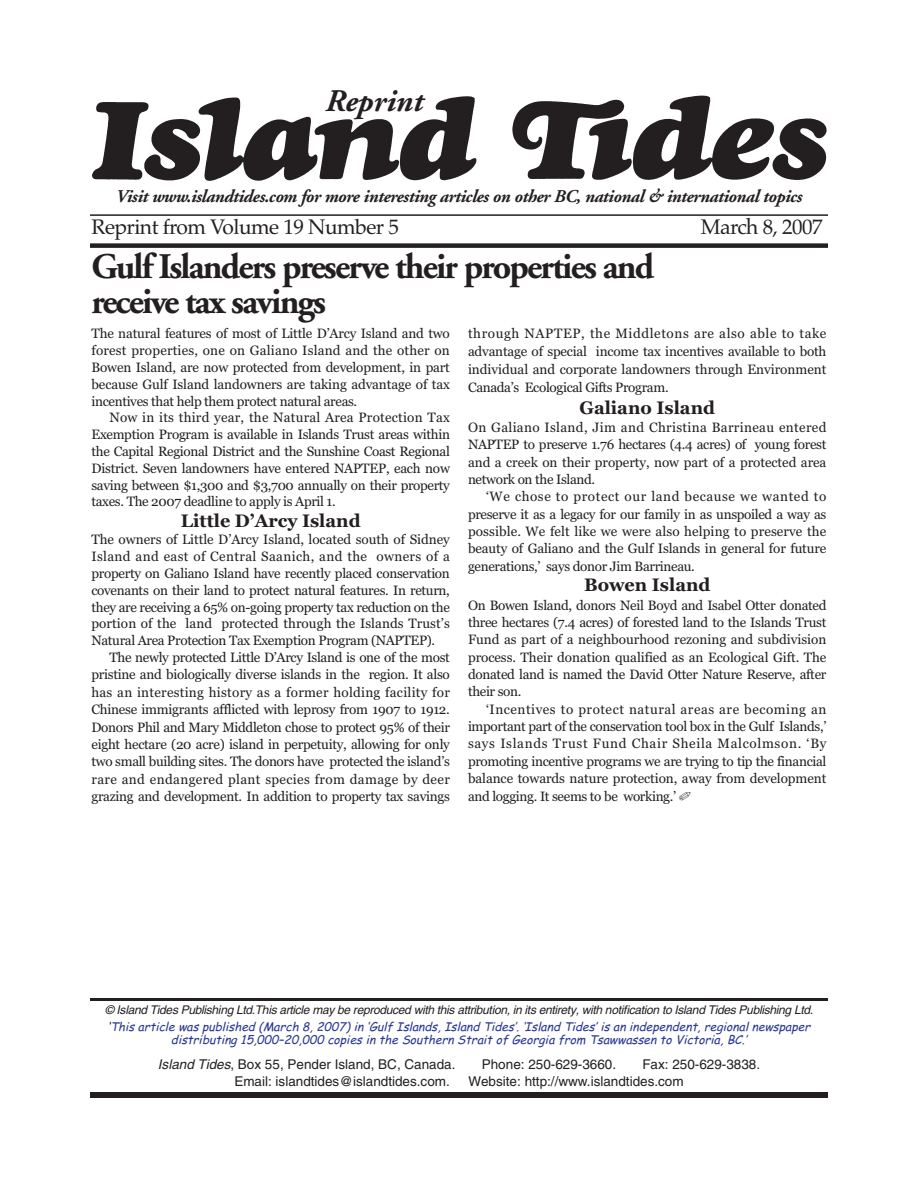
<style>
.page{position:relative;width:918px;height:1188px;background:#fff}
.page>*{position:absolute;margin:0;border:0;box-sizing:border-box;transform-origin:0 0}
.t1{font:700 36px/34.5px "Adobe Garamond";letter-spacing:-.05em;color:#231f20}
.t2{font:italic 700 31.5px "Adobe Garamond";color:#231f20}
.t3{font:21px "Palatino";letter-spacing:-.025em;color:#231f20}
.t4{font:italic 700 18px "Adobe Garamond";letter-spacing:-.025em;color:#231f20}
.t5{font:700 18px "Georgia";color:#231f20}
.t6{font:13.5px/17.4px "Georgia";letter-spacing:-.025em;color:#231f20;text-align:justify}
.t7{font:13.5px "Helvetica";color:#231f20}
.t8{font:italic 12px/13px "Comic Sans MS";color:#293795;text-align:center}
.t9{font:italic 12px "Helvetica";letter-spacing:-.025em;color:#231f20}
.s1{color:#231f20}
.s2{font-style:italic}
</style>
<div class="page">
<hr style="left:90px;top:214px;width:738px;height:2px;background:#231f20">
<div style="left:90px;top:243px;width:738px;height:5px;background:#231f20"></div>
<img style="left:92px;top:95px;width:735px;height:86px">
<hr style="left:90px;top:998px;width:738px;height:3px;background:#231f20">
<div style="left:90px;top:1092px;width:738px;height:6px;background:#231f20"></div>
<h2 class="t2" style="left:326px;top:89px;width:99px">Reprint</h2>
<h3 class="t4" style="left:116px;top:189px;width:688px">Visit www.islandtides.com for more interesting articles on other BC, national &amp; international topics</h3>
<h3 class="t3" style="left:92px;top:214px;width:309px">Reprint from Volume 19 Number 5</h3>
<h3 class="t3" style="left:701px;top:214px;width:123px">March 8, 2007</h3>
<h1 class="t1" style="left:92px;top:253px;width:564px">Gulf Islanders preserve their properties and receive tax savings</h1>
<p class="t6" style="left:92px;top:325px;width:360px;line-height:16.8px">The natural features of most of Little D’Arcy Island and two forest properties, one on Galiano Island and the other on Bowen Island, are now protected from development, in part because Gulf Island landowners are taking advantage of tax incentives that help them protect natural areas.</p>
<p class="t6" style="left:92px;top:409px;width:360px;line-height:16.8px;text-indent:18px">Now in its third year, the Natural Area Protection Tax Exemption Program is available in Islands Trust areas within the Capital Regional District and the Sunshine Coast Regional District. Seven landowners have entered NAPTEP, each now saving between $1,300 and $3,700 annually on their property taxes. The 2007 deadline to apply is April 1.</p>
<h3 class="t5" style="left:181px;top:510px;width:181px">Little D’Arcy Island</h3>
<p class="t6" style="left:92px;top:531px;width:360px;line-height:16.8px">The owners of Little D’Arcy Island, located south of Sidney Island and east of Central Saanich, and the owners of a property on Galiano Island have recently placed conservation covenants on their land to protect natural features. In return, they are receiving a 65% on-going property tax reduction on the portion of the land protected through the Islands Trust’s Natural Area Protection Tax Exemption Program (NAPTEP).</p>
<p class="t6" style="left:92px;top:649px;width:360px;text-indent:18px">The newly protected Little D’Arcy Island is one of the most pristine and biologically diverse islands in the region. It also has an interesting history as a former holding facility for Chinese immigrants afflicted with leprosy from 1907 to 1912.<br>Donors Phil and Mary Middleton chose to protect 95% of their eight hectare (20 acre) island in perpetuity, allowing for only two small building sites. The donors have protected the island’s rare and endangered plant species from damage by deer grazing and development. In addition to property tax savings</p>
<p class="t6" style="left:468px;top:325px;width:360px;line-height:18px">through NAPTEP, the Middletons are also able to take advantage of special income tax incentives available to both individual and corporate landowners through Environment Canada’s Ecological Gifts Program.</p>
<h3 class="t5" style="left:580px;top:397px;width:137px">Galiano Island</h3>
<p class="t6" style="left:468px;top:419px;width:360px">On Galiano Island, Jim and Christina Barrineau entered NAPTEP to preserve 1.76 hectares (4.4 acres) of young forest and a creek on their property, now part of a protected area network on the Island.</p>
<p class="t6" style="left:468px;top:488px;width:360px;text-indent:18px">‘We chose to protect our land because we wanted to preserve it as a legacy for our family in as unspoiled a way as possible. We felt like we were also helping to preserve the beauty of Galiano and the Gulf Islands in general for future generations,’ says donor Jim Barrineau.</p>
<h3 class="t5" style="left:584px;top:575px;width:128px">Bowen Island</h3>
<p class="t6" style="left:468px;top:596px;width:360px">On Bowen Island, donors Neil Boyd and Isabel Otter donated three hectares (7.4 acres) of forested land to the Islands Trust Fund as part of a neighbourhood rezoning and subdivision process. Their donation qualified as an Ecological Gift. The donated land is named the David Otter Nature Reserve, after their son.</p>
<p class="t6" style="left:468px;top:700px;width:360px;text-indent:18px">‘Incentives to protect natural areas are becoming an important part of the conservation tool box in the Gulf Islands,’ says Islands Trust Fund Chair Sheila Malcolmson. ‘By promoting incentive programs we are trying to tip the financial balance towards nature protection, away from development and logging. It seems to be working.’ ✐</p>
<p class="t9" style="left:105px;top:1005px;width:710px">© Island Tides Publishing Ltd.This article may be reproduced with this attribution, in its entirety, with notification to Island Tides Publishing Ltd.</p>
<p class="t8" style="left:108px;top:1020px;width:707px"><span class="s1">‘</span>Thisarticlewaspublished (March 8,2007)in‘GulfIslands,Island Tides’.‘Island Tides’isanindependent,regionalnewspaper distributing15,000–20,000 copiesintheSouthernStraitofGeorgiafrom TsawwassentoVictoria,BC.’</p>
<p class="t7" style="left:158px;top:1060px;width:299px"><span class="s2">Island Tides</span>, Box 55, Pender Island, BC, Canada.</p>
<p class="t7" style="left:482px;top:1060px;width:136px">Phone: 250-629-3660.</p>
<p class="t7" style="left:642px;top:1060px;width:119px">Fax: 250-629-3838.</p>
<p class="t7" style="left:234px;top:1076px;width:217px">Email: islandtides@islandtides.com.</p>
<p class="t7" style="left:469px;top:1076px;width:217px">Website: http://www.islandtides.com</p>
</div>
